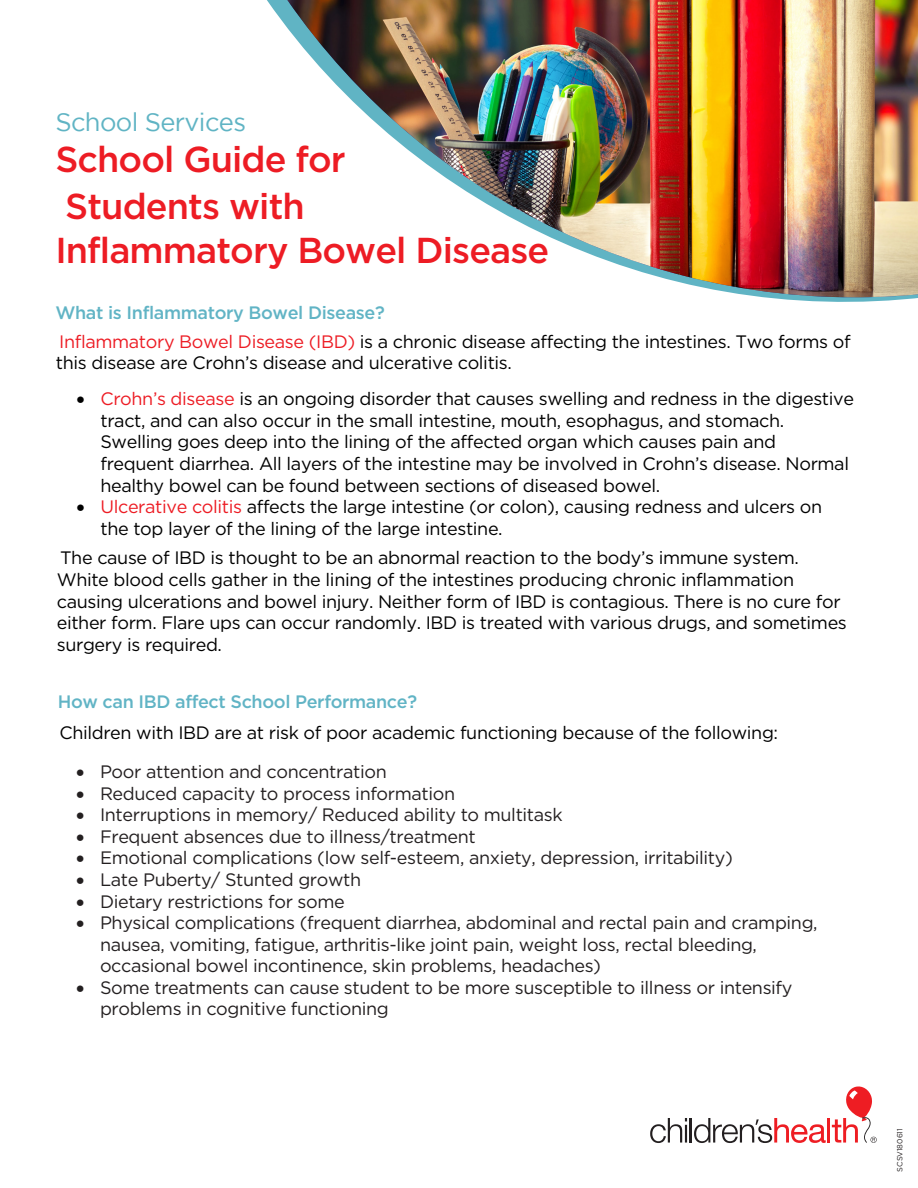
<style>
.page{position:relative;width:918px;height:1188px;background:#fff}
.page>*{position:absolute;margin:0;border:0;box-sizing:border-box;transform-origin:0 0}
.t1{font:500 36px/45.2px "Gotham";letter-spacing:-.025em;color:#ed1c24}
.t2{font:25.5px "Gotham";letter-spacing:-.025em;color:#60b4c4}
.t3{font:18px/21.6px "Gotham";letter-spacing:-.02em;color:#000}
.t4{font:18px/21.6px "Gotham";letter-spacing:-.02em;color:#231f20}
.t5{font:500 18px "Gotham";letter-spacing:-.02em;color:#61b4c5}
.t6{font:7.5px "Gotham";color:#231f20}
.s1{font-weight:500;color:#61b4c5}
.s2{color:#ed1c24}
</style>
<div class="page">
<hr style="left:827px;top:1118px;width:3px;height:25px;background:#ee1d23">
<svg style="left:832px;top:1086px;width:45px;height:57px"></svg>
<svg style="left:650px;top:1118px;width:37px;height:25px"></svg>
<hr style="left:690px;top:1118px;width:2px;height:25px;background:#231f20">
<svg style="left:694px;top:1118px;width:132px;height:25px"></svg>
<img style="left:287px;top:0;width:631px;height:302px">
<h2 class="t2" style="left:55px;top:108px;width:192px">School Services</h2>
<h1 class="t1" style="left:55px;top:137px;width:495px">School Guide for<br>Students with<br>Inflammatory Bowel Disease</h1>
<p class="t3" style="left:55px;top:298px;width:797px;line-height:29px"><span class="s1">What is Inflammatory Bowel Disease?<br></span><span class="s2">Inflammatory Bowel Disease (IBD)</span> is a chronic disease affecting the intestines. Two forms of</p>
<p class="t3" style="left:56px;top:352px;width:457px">this disease are Crohn’s disease and ulcerative colitis.</p>
<p class="t3" style="left:100px;top:388px;width:755px;text-indent:-24px">• <span class="s2">Crohn’s disease</span> is an ongoing disorder that causes swelling and redness in the digestive tract, and can also occur in the small intestine, mouth, esophagus, and stomach.<br>Swelling goes deep into the lining of the affected organ which causes pain and frequent diarrhea. All layers of the intestine may be involved in Crohn’s disease. Normal healthy bowel can be found between sections of diseased bowel.</p>
<p class="t3" style="left:100px;top:496px;width:723px;text-indent:-24px">• <span class="s2">Ulcerative colitis</span> affects the large intestine (or colon), causing redness and ulcers on the top layer of the lining of the large intestine.</p>
<p class="t3" style="left:57px;top:547px;width:792px">The cause of IBD is thought to be an abnormal reaction to the body’s immune system.<br>White blood cells gather in the lining of the intestines producing chronic inflammation causing ulcerations and bowel injury. Neither form of IBD is contagious. There is no cure for either form. Flare ups can occur randomly. IBD is treated with various drugs, and sometimes surgery is required.</p>
<p class="t5" style="left:58px;top:690px;width:361px">How can IBD affect School Performance?</p>
<p class="t3" style="left:59px;top:721px;width:720px">Children with IBD are at risk of poor academic functioning because of the following:</p>
<p class="t4" style="left:76px;top:760px;width:312px">• Poor attention and concentration</p>
<p class="t4" style="left:76px;top:782px;width:381px">• Reduced capacity to process information</p>
<p class="t4" style="left:76px;top:804px;width:488px">• Interruptions in memory/ Reduced ability to multitask</p>
<p class="t4" style="left:76px;top:825px;width:401px">• Frequent absences due to illness/treatment</p>
<p class="t4" style="left:76px;top:847px;width:658px">• Emotional complications (low self-esteem, anxiety, depression, irritability)</p>
<p class="t4" style="left:76px;top:868px;width:287px">• Late Puberty/ Stunted growth</p>
<p class="t4" style="left:76px;top:890px;width:270px">• Dietary restrictions for some</p>
<p class="t4" style="left:100px;top:912px;width:719px;text-indent:-24px">• Physical complications (frequent diarrhea, abdominal and rectal pain and cramping, nausea, vomiting, fatigue, arthritis-like joint pain, weight loss, rectal bleeding, occasional bowel incontinence, skin problems, headaches)</p>
<p class="t4" style="left:100px;top:976px;width:694px;text-indent:-24px">• Some treatments can cause student to be more susceptible to illness or intensify problems in cognitive functioning</p>
<p class="t6" style="left:895px;top:1172px;width:45px;rotate:-90deg">SCSV180611</p>
</div>
